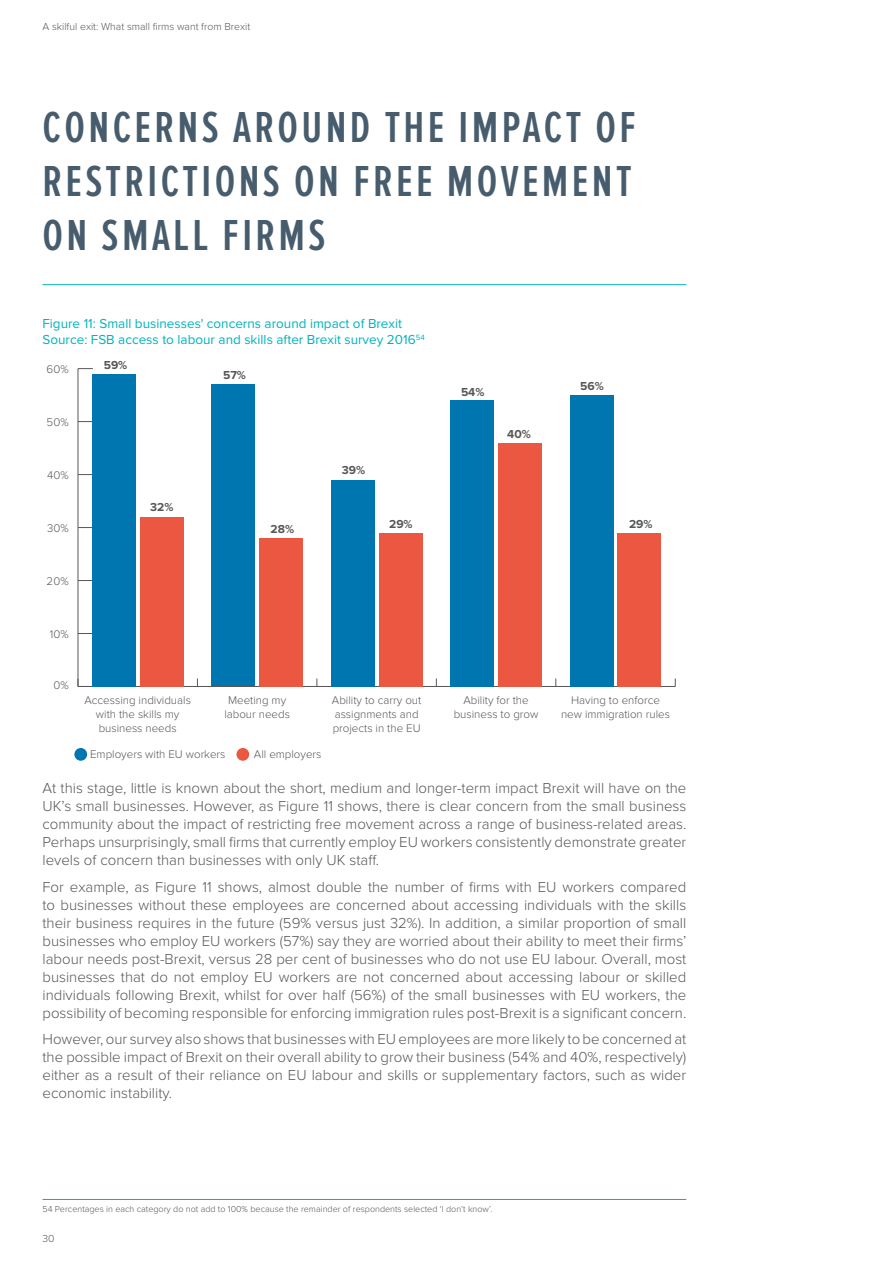
<style>
.page{position:relative;width:893px;height:1263px;background:#fff}
.page>*{position:absolute;margin:0;border:0;box-sizing:border-box;transform-origin:0 0}
.t1{font:600 45px/54px "Proxima Nova S Ex Cn";letter-spacing:.075em;color:#475c6d;text-align:justify}
.t2{font:300 15px/18px "Proxima Nova";color:#575756;text-align:justify}
.t3{font:13.5px/16.2px "Proxima Nova";color:#00b3bd}
.t4{font:700 12px "Proxima Nova";color:#575756}
.t5{font:300 11.55px/13.8px "Proxima Nova";color:#575756;text-align:center}
.t6{font:300 10.5px "Proxima Nova";color:#575756}
.t7{font:300 9px "Proxima Nova";color:#575756}
</style>
<div class="page">
<hr style="left:43px;top:284px;width:643px;height:1px;background:#00b3bd">
<hr style="left:78px;top:686px;width:597px;height:1px;background:#575756">
<hr style="left:78px;top:369px;width:1px;height:317px;background:#575756">
<svg style="left:79px;top:633px;width:13px;height:1px"></svg>
<svg style="left:79px;top:580px;width:13px;height:1px"></svg>
<svg style="left:79px;top:527px;width:13px;height:1px"></svg>
<svg style="left:79px;top:474px;width:13px;height:1px"></svg>
<svg style="left:79px;top:421px;width:13px;height:1px"></svg>
<svg style="left:78px;top:368px;width:15px;height:1px"></svg>
<div style="left:140px;top:517px;width:43px;height:169px;background:#eb5740"></div>
<div style="left:260px;top:538px;width:43px;height:148px;background:#eb5740"></div>
<div style="left:379px;top:533px;width:43px;height:153px;background:#eb5740"></div>
<div style="left:498px;top:443px;width:43px;height:243px;background:#eb5740"></div>
<div style="left:618px;top:533px;width:43px;height:153px;background:#eb5740"></div>
<div style="left:92px;top:374px;width:43px;height:312px;background:#0076b1"></div>
<div style="left:212px;top:384px;width:43px;height:302px;background:#0076b1"></div>
<div style="left:331px;top:480px;width:43px;height:206px;background:#0076b1"></div>
<div style="left:451px;top:400px;width:43px;height:286px;background:#0076b1"></div>
<div style="left:570px;top:395px;width:43px;height:291px;background:#0076b1"></div>
<div style="left:74px;top:748px;width:13px;height:13px;background:#0076b1;border-radius:50%"></div>
<div style="left:236px;top:748px;width:13px;height:13px;background:#eb5740;border-radius:50%"></div>
<hr style="left:43px;top:1199px;width:643px;height:1px;background:#00b3bd">
<p class="t6" style="left:43px;top:20px;width:209px">A skilful exit: What small firms want from Brexit</p>
<h1 class="t1" style="left:43px;top:102px;width:595px">CONCERNS AROUND THE IMPACT OF RESTRICTIONS ON FREE MOVEMENT ON SMALL FIRMS</h1>
<p class="t3" style="left:43px;top:316px;width:384px">Figure 11: Small businesses' concerns around impact of Brexit<br>Source: FSB access to labour and skills after Brexit survey 2016<sup>54</sup></p>
<p class="t4" style="left:104px;top:358px;width:25px">59%</p>
<p class="t5" style="left:47px;top:363px;width:24px">60%</p>
<p class="t4" style="left:223px;top:369px;width:24px">57%</p>
<p class="t5" style="left:47px;top:416px;width:24px">50%</p>
<p class="t5" style="left:47px;top:469px;width:23px">40%</p>
<p class="t5" style="left:47px;top:522px;width:23px">30%</p>
<p class="t5" style="left:47px;top:575px;width:24px">20%</p>
<p class="t5" style="left:50px;top:628px;width:20px">10%</p>
<p class="t5" style="left:53px;top:678px;width:17px">0%</p>
<p class="t4" style="left:150px;top:500px;width:25px">32%</p>
<p class="t4" style="left:271px;top:522px;width:25px">28%</p>
<p class="t4" style="left:342px;top:463px;width:25px">39%</p>
<p class="t4" style="left:389px;top:517px;width:25px">29%</p>
<p class="t4" style="left:461px;top:385px;width:25px">54%</p>
<p class="t4" style="left:507px;top:427px;width:25px">40%</p>
<p class="t4" style="left:580px;top:380px;width:25px">56%</p>
<p class="t4" style="left:629px;top:517px;width:25px">29%</p>
<p class="t5" style="left:454px;top:694px;width:86px">Ability for the business to grow</p>
<p class="t5" style="left:561px;top:694px;width:110px">Having to enforce new immigration rules</p>
<p class="t5" style="left:84px;top:694px;width:108px">Accessing individuals with the skills my business needs</p>
<p class="t5" style="left:90px;top:747px;width:137px">Employers with EU workers</p>
<p class="t5" style="left:254px;top:747px;width:69px">All employers</p>
<p class="t2" style="left:43px;top:780px;width:645px">At this stage, little is known about the short, medium and longer-term impact Brexit will have on the UK’s small businesses. However, as Figure 11 shows, there is clear concern from the small business community about the impact of restricting free movement across a range of business-related areas.<br>Perhaps unsurprisingly, small firms that currently employ EU workers consistently demonstrate greater levels of concern than businesses with only UK staff.</p>
<p class="t2" style="left:43px;top:878px;width:645px">For example, as Figure 11 shows, almost double the number of firms with EU workers compared to businesses without these employees are concerned about accessing individuals with the skills their business requires in the future (59% versus just 32%). In addition, a similar proportion of small businesses who employ EU workers (57%) say they are worried about their ability to meet their firms’ labour needs post-Brexit, versus 28 per cent of businesses who do not use EU labour. Overall, most businesses that do not employ EU workers are not concerned about accessing labour or skilled individuals following Brexit, whilst for over half (56%) of the small businesses with EU workers, the possibility of becoming responsible for enforcing immigration rules post-Brexit is a significant concern.</p>
<p class="t2" style="left:43px;top:1031px;width:645px">However, our survey also shows that businesses with EU employees are more likely to be concerned at the possible impact of Brexit on their overall ability to grow their business (54% and 40%, respectively) either as a result of their reliance on EU labour and skills or supplementary factors, such as wider economic instability.</p>
<p class="t5" style="left:224px;top:694px;width:67px">Meeting my labour needs</p>
<p class="t5" style="left:332px;top:694px;width:91px;text-align:left">Ability to carry out assignments and projects in the EU</p>
<p class="t7" style="left:43px;top:1204px;width:451px">54 Percentages in each category do not add to 100% because the remainder of respondents selected ‘I don’t know’.</p>
<p class="t6" style="left:43px;top:1232px;width:14px">30</p>
</div>
